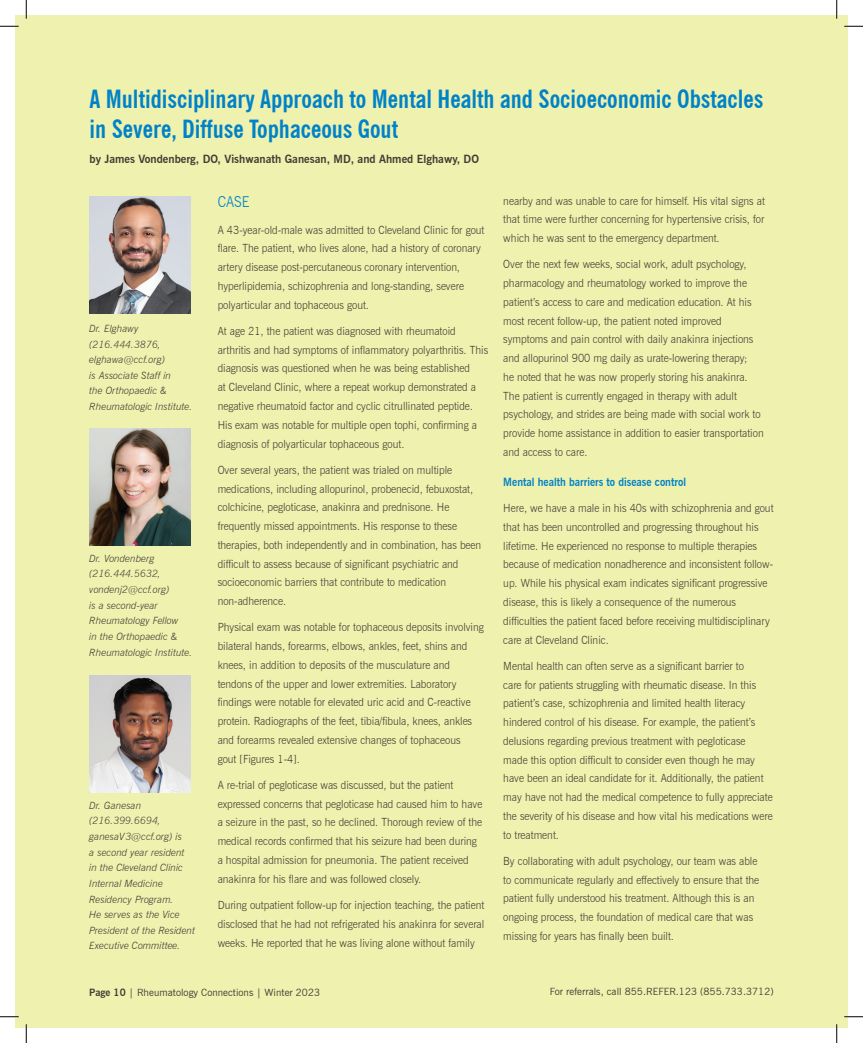
<style>
.page{position:relative;width:863px;height:1043px;background:#fff}
.page>*{position:absolute;margin:0;border:0;box-sizing:border-box;transform-origin:0 0}
.t1{font:700 condensed 25px/30px "News Gothic BT";color:#0082c8}
.t2{font:300 15px "News Gothic BT";color:#0082c8;scale:.93 1}
.t3{font:300 11.25px/18.8px "News Gothic BT";color:#3f3d36;scale:.93 1}
.t4{font:700 11.25px "News Gothic BT";color:#3f3d36}
.t5{font:700 11.25px "News Gothic BT";color:#0082c8;scale:.93 1}
.t6{font:italic 300 10px/15.6px "News Gothic BT";color:#3f3d36}
.t7{font:10px "News Gothic BT";letter-spacing:.005em;color:#3f3d36}
.s1{font-weight:700}
</style>
<div class="page">
<div style="left:15px;top:15px;width:833px;height:1013px;background:#eff1ae"></div>
<img style="left:89px;top:428px;width:101px;height:118px">
<img style="left:89px;top:675px;width:101px;height:118px">
<img style="left:89px;top:196px;width:101px;height:118px">
<svg style="left:0;top:25px;width:19px;height:2px"></svg>
<svg style="left:844px;top:25px;width:18px;height:2px"></svg>
<svg style="left:0;top:1016px;width:19px;height:1px"></svg>
<svg style="left:844px;top:1016px;width:18px;height:1px"></svg>
<svg style="left:25px;top:0;width:2px;height:19px"></svg>
<svg style="left:25px;top:1024px;width:2px;height:18px"></svg>
<svg style="left:836px;top:0;width:1px;height:19px"></svg>
<svg style="left:836px;top:1024px;width:1px;height:18px"></svg>
<h1 class="t1" style="left:90px;top:84px;width:675px">A Multidisciplinary Approach to Mental Health and Socioeconomic Obstacles in Severe, Diffuse Tophaceous Gout</h1>
<p class="t4" style="left:90px;top:152px;width:391px">by James Vondenberg, DO, Vishwanath Ganesan, MD, and Ahmed Elghawy, DO</p>
<h2 class="t2" style="left:218px;top:193px;width:36px">CASE</h2>
<p class="t3" style="left:218px;top:220px;width:288px">A 43-year-old-male was admitted to Cleveland Clinic for gout flare. The patient, who lives alone, had a history of coronary artery disease post-percutaneous coronary intervention, hyperlipidemia, schizophrenia and long-standing, severe polyarticular and tophaceous gout.</p>
<p class="t3" style="left:218px;top:321px;width:292px">At age 21, the patient was diagnosed with rheumatoid arthritis and had symptoms of inflammatory polyarthritis. This diagnosis was questioned when he was being established<br>at Cleveland Clinic, where a repeat workup demonstrated a negative rheumatoid factor and cyclic citrullinated peptide.<br>His exam was notable for multiple open tophi, confirming a diagnosis of polyarticular tophaceous gout.</p>
<p class="t3" style="left:218px;top:460px;width:285px">Over several years, the patient was trialed on multiple medications, including allopurinol, probenecid, febuxostat, colchicine, pegloticase, anakinra and prednisone. He frequently missed appointments. His response to these therapies, both independently and in combination, has been difficult to assess because of significant psychiatric and socioeconomic barriers that contribute to medication non-adherence.</p>
<p class="t3" style="left:218px;top:618px;width:288px">Physical exam was notable for tophaceous deposits involving bilateral hands, forearms, elbows, ankles, feet, shins and knees, in addition to deposits of the musculature and tendons of the upper and lower extremities. Laboratory findings were notable for elevated uric acid and C-reactive protein. Radiographs of the feet, tibia/fibula, knees, ankles and forearms revealed extensive changes of tophaceous<br>gout [Figures 1-4].</p>
<p class="t3" style="left:218px;top:775px;width:286px">A re-trial of pegloticase was discussed, but the patient expressed concerns that pegloticase had caused him to have a seizure in the past, so he declined. Thorough review of the medical records confirmed that his seizure had been during a hospital admission for pneumonia. The patient received anakinra for his flare and was followed closely.</p>
<p class="t3" style="left:218px;top:895px;width:288px;text-align:justify">During outpatient follow-up for injection teaching, the patient disclosed that he had not refrigerated his anakinra for several weeks. He reported that he was living alone without family</p>
<p class="t3" style="left:503px;top:191px;width:283px;text-align:justify">nearby and was unable to care for himself. His vital signs at that time were further concerning for hypertensive crisis, for which he was sent to the emergency department.</p>
<p class="t3" style="left:503px;top:255px;width:281px">Over the next few weeks, social work, adult psychology, pharmacology and rheumatology worked to improve the patient’s access to care and medication education. At his most recent follow-up, the patient noted improved symptoms and pain control with daily anakinra injections and allopurinol 900 mg daily as urate-lowering therapy;<br>he noted that he was now properly storing his anakinra.<br>The patient is currently engaged in therapy with adult psychology, and strides are being made with social work to provide home assistance in addition to easier transportation and access to care.</p>
<p class="t5" style="left:503px;top:475px;width:198px">Mental health barriers to disease control</p>
<p class="t3" style="left:503px;top:499px;width:292px">Here, we have a male in his 40s with schizophrenia and gout that has been uncontrolled and progressing throughout his lifetime. He experienced no response to multiple therapies because of medication nonadherence and inconsistent follow&shy;up. While his physical exam indicates significant progressive disease, this is likely a consequence of the numerous difficulties the patient faced before receiving multidisciplinary care at Cleveland Clinic.</p>
<p class="t3" style="left:503px;top:656px;width:291px">Mental health can often serve as a significant barrier to<br>care for patients struggling with rheumatic disease. In this patient’s case, schizophrenia and limited health literacy hindered control of his disease. For example, the patient’s delusions regarding previous treatment with pegloticase<br>made this option difficult to consider even though he may have been an ideal candidate for it. Additionally, the patient may have not had the medical competence to fully appreciate the severity of his disease and how vital his medications were to treatment.</p>
<p class="t3" style="left:503px;top:851px;width:277px">By collaborating with adult psychology, our team was able to communicate regularly and effectively to ensure that the patient fully understood his treatment. Although this is an ongoing process, the foundation of medical care that was missing for years has finally been built.</p>
<p class="t6" style="left:89px;top:320px;width:105px">Dr. Elghawy (216.444.3876, elghawa@ccf.org)<br>is Associate Staff in<br>the Orthopaedic &amp;<br>Rheumatologic Institute.</p>
<p class="t6" style="left:89px;top:550px;width:105px">Dr. Vondenberg (216.444.5632, vondenj2@ccf.org)<br>is a second-year<br>Rheumatology Fellow<br>in the Orthopaedic &amp;<br>Rheumatologic Institute.</p>
<p class="t6" style="left:89px;top:797px;width:107px">Dr. Ganesan (216.399.6694, ganesaV3@ccf.org) is<br>a second year resident<br>in the Cleveland Clinic<br>Internal Medicine<br>Residency Program.<br>He serves as the Vice<br>President of the Resident<br>Executive Committee.</p>
<p class="t7" style="left:89px;top:986px;width:232px"><span class="s1">Page 10</span> | Rheumatology Connections | Winter 2023</p>
<p class="t7" style="left:549px;top:985px;width:225px">For referrals, call 855.REFER.123 (855.733.3712)</p>
</div>
